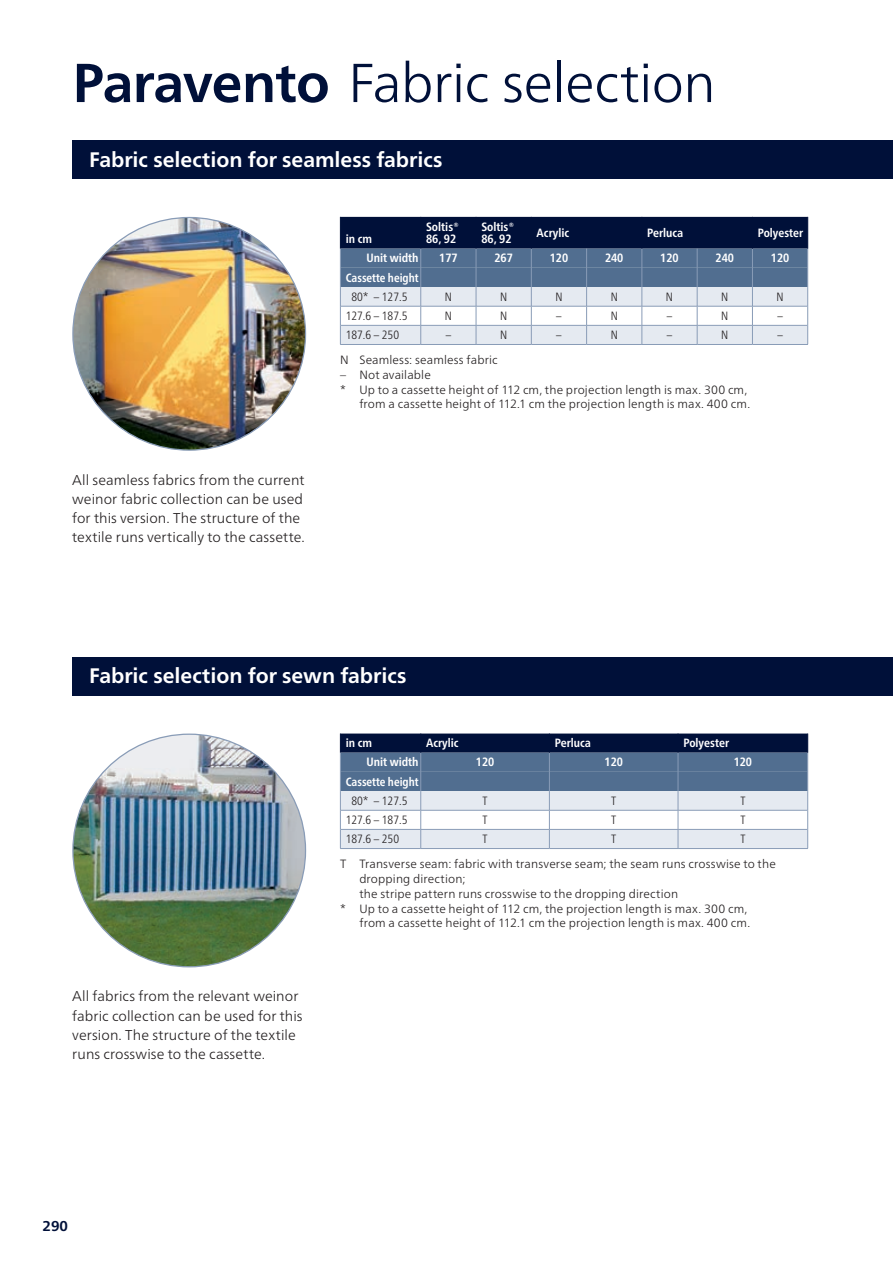
<style>
.page{position:relative;width:893px;height:1263px;background:#fff}
.page>*{position:absolute;margin:0;border:0;box-sizing:border-box;transform-origin:0 0}
.t1{font:300 54.75px "Frutiger Neue LTW1 G";letter-spacing:-.015em;color:#001039}
.t2{font:700 21px "Frutiger Neue LTW1 G";letter-spacing:-.005em;color:#fff}
.t3{font:300 14.25px/19.2px "Frutiger Neue LTW1 G";letter-spacing:.005em;color:#231f20}
.t4{font:700 14.25px "Frutiger Neue LTW1 G";color:#001039}
.t5{font:300 12px "Frutiger Neue LTW1 G";letter-spacing:.01em;color:#231f20}
.t6{font:700 condensed 12px/12.8px "Frutiger Neue LTW1 G";color:#fff}
.t7{font:300 condensed 12px "Frutiger Neue LTW1 G";color:#231f20}
.t8{font:700 condensed 12px "Frutiger Neue LTW1 G";color:#fff;scale:.95 1}
.s1{font-weight:700}
</style>
<div class="page">
<div style="left:72px;top:140px;width:821px;height:39px;background:#001039"></div>
<hr style="left:340px;top:344px;width:81px;height:1px;background:#899cb7">
<hr style="left:421px;top:344px;width:55px;height:1px;background:#899cb7">
<hr style="left:476px;top:344px;width:55px;height:1px;background:#899cb7">
<hr style="left:531px;top:344px;width:56px;height:1px;background:#899cb7">
<hr style="left:587px;top:344px;width:55px;height:1px;background:#899cb7">
<hr style="left:642px;top:344px;width:55px;height:1px;background:#899cb7">
<hr style="left:697px;top:344px;width:55px;height:1px;background:#899cb7">
<hr style="left:752px;top:344px;width:56px;height:1px;background:#899cb7">
<svg style="left:340px;top:217px;width:468px;height:127px;background:#8190a7"></svg>
<hr style="left:340px;top:848px;width:81px;height:1px;background:#899cb7">
<hr style="left:421px;top:848px;width:128px;height:1px;background:#899cb7">
<hr style="left:549px;top:848px;width:129px;height:1px;background:#899cb7">
<hr style="left:678px;top:848px;width:130px;height:1px;background:#899cb7">
<svg style="left:340px;top:733px;width:468px;height:115px;background:#8f9eb3"></svg>
<div style="left:72px;top:657px;width:821px;height:38px;background:#001039"></div>
<img style="left:73px;top:217px;width:233px;height:233px;border-radius:116px">
<img style="left:73px;top:734px;width:233px;height:233px;border-radius:116px">
<h1 class="t1" style="left:72px;top:50px;width:645px"><span class="s1">Paravento</span> Fabric selection</h1>
<h2 class="t2" style="left:89px;top:147px;width:355px">Fabric selection for seamless fabrics</h2>
<p class="t6" style="left:346px;top:233px;width:28px">in cm</p>
<p class="t6" style="left:426px;top:220px;width:35px">Soltis®<br>86, 92</p>
<p class="t6" style="left:481px;top:220px;width:35px">Soltis®<br>86, 92</p>
<p class="t6" style="left:537px;top:226px;width:34px">Acrylic</p>
<p class="t6" style="left:647px;top:226px;width:38px">Perluca</p>
<p class="t6" style="left:758px;top:226px;width:47px">Polyester</p>
<p class="t3" style="left:72px;top:470px;width:234px">All seamless fabrics from the current weinor fabric collection can be used for this version. The structure of the textile runs vertically to the cassette.</p>
<p class="t6" style="left:366px;top:252px;width:54px">Unit width</p>
<p class="t6" style="left:439px;top:252px;width:20px">177</p>
<p class="t6" style="left:494px;top:252px;width:20px">267</p>
<p class="t6" style="left:550px;top:252px;width:20px">120</p>
<p class="t6" style="left:605px;top:252px;width:20px">240</p>
<p class="t6" style="left:660px;top:252px;width:20px">120</p>
<p class="t6" style="left:716px;top:252px;width:20px">240</p>
<p class="t6" style="left:771px;top:252px;width:20px">120</p>
<p class="t8" style="left:346px;top:270px;width:78px">Cassette height</p>
<p class="t7" style="left:351px;top:290px;width:57px">80* – 127.5</p>
<p class="t7" style="left:445px;top:290px;width:9px">N</p>
<p class="t7" style="left:500px;top:290px;width:9px">N</p>
<p class="t7" style="left:555px;top:290px;width:9px">N</p>
<p class="t7" style="left:611px;top:290px;width:9px">N</p>
<p class="t7" style="left:666px;top:290px;width:9px">N</p>
<p class="t7" style="left:721px;top:290px;width:9px">N</p>
<p class="t7" style="left:776px;top:290px;width:9px">N</p>
<p class="t7" style="left:346px;top:309px;width:63px">127.6 – 187.5</p>
<p class="t7" style="left:445px;top:309px;width:9px">N</p>
<p class="t7" style="left:500px;top:309px;width:9px">N</p>
<p class="t7" style="left:556px;top:309px;width:7px">–</p>
<p class="t7" style="left:611px;top:309px;width:9px">N</p>
<p class="t7" style="left:667px;top:309px;width:7px">–</p>
<p class="t7" style="left:721px;top:309px;width:9px">N</p>
<p class="t7" style="left:777px;top:309px;width:7px">–</p>
<p class="t7" style="left:346px;top:328px;width:55px">187.6 – 250</p>
<p class="t7" style="left:446px;top:328px;width:7px">–</p>
<p class="t7" style="left:500px;top:328px;width:9px">N</p>
<p class="t7" style="left:556px;top:328px;width:7px">–</p>
<p class="t7" style="left:611px;top:328px;width:9px">N</p>
<p class="t7" style="left:667px;top:328px;width:7px">–</p>
<p class="t7" style="left:721px;top:328px;width:9px">N</p>
<p class="t7" style="left:777px;top:328px;width:7px">–</p>
<p class="t5" style="left:340px;top:352px;width:159px">N Seamless: seamless fabric</p>
<p class="t5" style="left:340px;top:367px;width:92px">– Not available</p>
<p class="t5" style="left:340px;top:382px;width:408px">* Up to a cassette height of 112 cm, the projection length is max. 300 cm,</p>
<p class="t5" style="left:359px;top:397px;width:392px">from a cassette height of 112.1 cm the projection length is max. 400 cm.</p>
<h2 class="t2" style="left:89px;top:664px;width:319px">Fabric selection for sewn fabrics</h2>
<p class="t3" style="left:72px;top:987px;width:232px">All fabrics from the relevant weinor fabric collection can be used for this version. The structure of the textile runs crosswise to the cassette.</p>
<p class="t6" style="left:346px;top:737px;width:28px">in cm</p>
<p class="t6" style="left:426px;top:737px;width:34px">Acrylic</p>
<p class="t6" style="left:555px;top:737px;width:38px">Perluca</p>
<p class="t6" style="left:683px;top:737px;width:47px">Polyester</p>
<p class="t6" style="left:366px;top:756px;width:54px">Unit width</p>
<p class="t6" style="left:476px;top:756px;width:20px">120</p>
<p class="t6" style="left:604px;top:756px;width:20px">120</p>
<p class="t6" style="left:734px;top:756px;width:20px">120</p>
<p class="t8" style="left:346px;top:774px;width:78px">Cassette height</p>
<p class="t7" style="left:351px;top:794px;width:57px">80* – 127.5</p>
<p class="t7" style="left:482px;top:794px;width:7px">T</p>
<p class="t7" style="left:611px;top:794px;width:7px">T</p>
<p class="t7" style="left:740px;top:794px;width:7px">T</p>
<p class="t7" style="left:346px;top:813px;width:63px">127.6 – 187.5</p>
<p class="t7" style="left:482px;top:813px;width:7px">T</p>
<p class="t7" style="left:611px;top:813px;width:7px">T</p>
<p class="t7" style="left:740px;top:813px;width:7px">T</p>
<p class="t7" style="left:346px;top:832px;width:55px">187.6 – 250</p>
<p class="t7" style="left:483px;top:832px;width:7px">T</p>
<p class="t7" style="left:611px;top:832px;width:7px">T</p>
<p class="t7" style="left:740px;top:832px;width:7px">T</p>
<p class="t5" style="left:340px;top:856px;width:437px">T Transverse seam: fabric with transverse seam; the seam runs crosswise to the</p>
<p class="t5" style="left:359px;top:871px;width:108px">dropping direction;</p>
<p class="t5" style="left:359px;top:886px;width:320px">the stripe pattern runs crosswise to the dropping direction</p>
<p class="t5" style="left:340px;top:901px;width:408px">* Up to a cassette height of 112 cm, the projection length is max. 300 cm,</p>
<p class="t5" style="left:359px;top:916px;width:392px">from a cassette height of 112.1 cm the projection length is max. 400 cm.</p>
<p class="t4" style="left:43px;top:1218px;width:27px">290</p>
</div>
